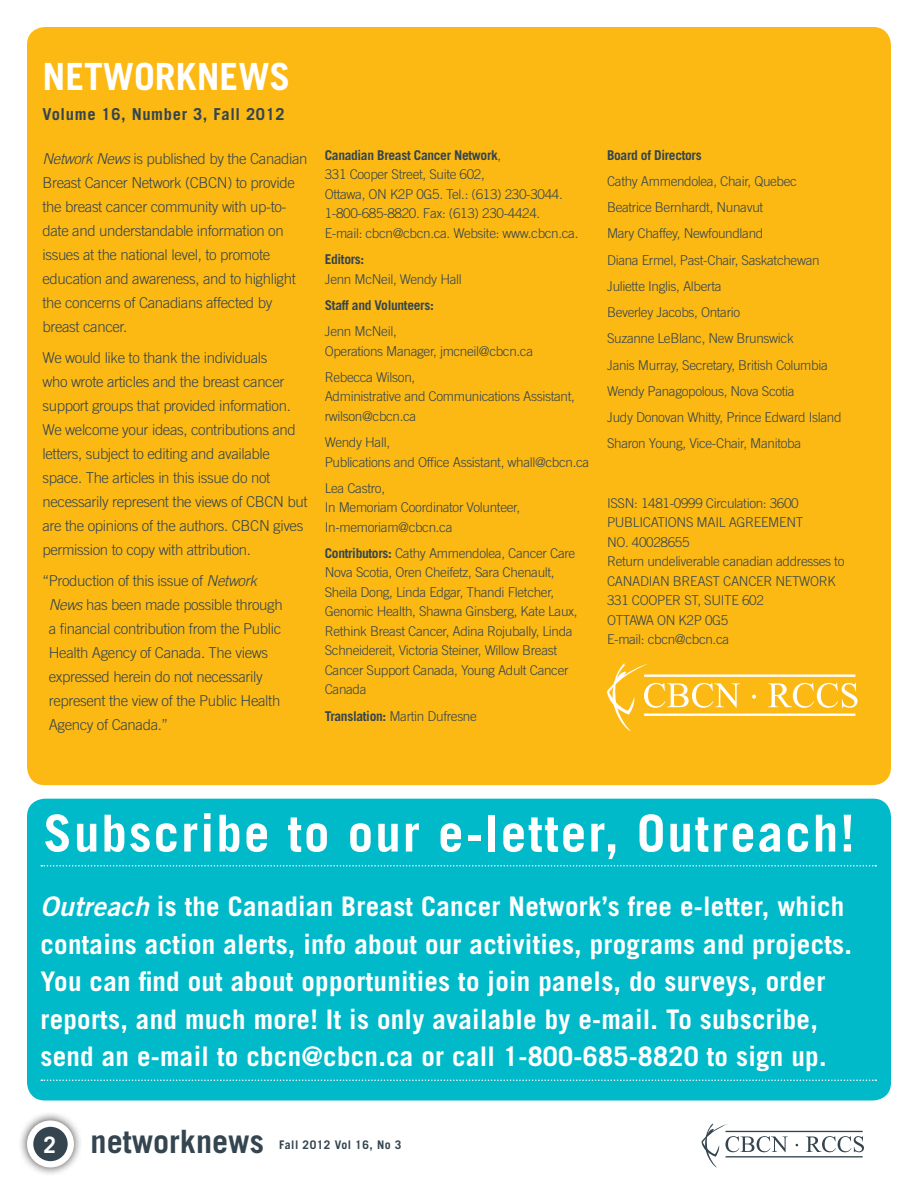
<style>
.page{position:relative;width:918px;height:1188px;background:#fff}
.page>*{position:absolute;margin:0;border:0;box-sizing:border-box;transform-origin:0 0}
.t1{font:700 51px "Trade Gothic";letter-spacing:.04em;color:#fff}
.t2{font:700 37.5px "Trade Gothic";color:#fff}
.t3{font:700 32.1px "Trade Gothic";color:#34454f}
.t4{font:700 32.1px "Trade Gothic";color:#fff}
.t5{font:700 27px/37.5px "Trade Gothic";letter-spacing:.01em;color:#fff}
.t6{font:700 22.65px "Trade Gothic";color:#fff}
.t7{font:700 16.5px "Trade Gothic";letter-spacing:.04em;color:#34454f}
.t8{font:300 15px/24px "Trade Gothic";letter-spacing:-.025em;color:#34454f}
.t9{font:300 13.5px/19.5px "Trade Gothic";letter-spacing:-.025em;color:#34454f}
.t10{font:700 13.5px "Trade Gothic";letter-spacing:-.025em;color:#34454f}
.t11{font:700 11.85px "Trade Gothic";letter-spacing:.04em;color:#34454f}
.s1{font-style:italic}
.s2{font-weight:700}
.s3{font-family:"Trade Gothic Bold Two";font-weight:400;font-style:italic}
</style>
<div class="page">
<hr style="left:726px;top:1131px;width:137px;height:1px;background:#34454f">
<hr style="left:726px;top:1156px;width:137px;height:1px;background:#34454f">
<svg style="left:806px;top:1136px;width:58px;height:16px"></svg>
<svg style="left:701px;top:1123px;width:87px;height:45px"></svg>
<div style="left:18px;top:1111px;width:66px;height:66px;background:#000;opacity:.75"></div>
<svg style="left:30px;top:1124px;width:41px;height:40px"></svg>
<div style="left:27px;top:1120px;width:47px;height:47px;border:6px solid #fff;border-radius:50%"></div>
<div style="left:27px;top:799px;width:864px;height:302px;background:#00bac9;border-radius:18px"></div>
<svg style="left:41px;top:865px;width:835px;height:2px"></svg>
<svg style="left:41px;top:1080px;width:835px;height:1px"></svg>
<div style="left:27px;top:27px;width:864px;height:758px;background:#fdb913;border-radius:18px"></div>
<hr style="left:644px;top:674px;width:211px;height:3px;background:#fff">
<hr style="left:644px;top:714px;width:211px;height:2px;background:#fff">
<svg style="left:752px;top:695px;width:4px;height:4px"></svg>
<svg style="left:768px;top:683px;width:90px;height:25px"></svg>
<svg style="left:607px;top:663px;width:133px;height:69px"></svg>
<h3 class="t4" style="left:54px;top:52px;width:181px">DEPARTMENT</h3>
<h2 class="t2" style="left:42px;top:54px;width:23px">networ</h2>
<h2 class="t2" style="left:176px;top:54px;width:45px">knews</h2>
<p class="t7" style="left:42px;top:104px;width:244px">Volume 16, Number 3, Fall 2012</p>
<p class="t8" style="left:42px;top:147px;width:267px"><span class="s1">Network News</span> is published by the Canadian Breast Cancer Network (CBCN) to provide the breast cancer community with up-to&shy;date and understandable information on issues at the national level, to promote education and awareness, and to highlight the concerns of Canadians affected by breast cancer.</p>
<p class="t8" style="left:42px;top:346px;width:267px">We would like to thank the individuals<br>who wrote articles and the breast cancer support groups that provided information.<br>We welcome your ideas, contributions and letters, subject to editing and available space. The articles in this issue do not necessarily represent the views of CBCN but are the opinions of the authors. CBCN gives permission to copy with attribution.</p>
<p class="t8" style="left:49px;top:568px;width:235px;text-indent:-6px">“Production of this issue of <span class="s1">Network News</span> has been made possible through a financial contribution from the Public Health Agency of Canada. The views expressed herein do not necessarily represent the view of the Public Health Agency of Canada.”</p>
<p class="t9" style="left:325px;top:145px;width:255px"><span class="s2">Canadian Breast Cancer Network</span>,<br>331 Cooper Street, Suite 602,<br>Ottawa, ON K2P 0G5. Tel.: (613) 230-3044.<br>1-800-685-8820. Fax: (613) 230-4424.<br>E-mail: cbcn@cbcn.ca. Website: www.cbcn.ca.</p>
<p class="t10" style="left:325px;top:251px;width:41px">Editors:</p>
<p class="t9" style="left:325px;top:269px;width:139px">Jenn McNeil, Wendy Hall</p>
<p class="t10" style="left:325px;top:297px;width:111px">Staff and Volunteers:</p>
<p class="t9" style="left:325px;top:321px;width:210px">Jenn McNeil,<br>Operations Manager, jmcneil@cbcn.ca</p>
<p class="t9" style="left:325px;top:367px;width:252px">Rebecca Wilson,<br>Administrative and Communications Assistant, rwilson@cbcn.ca</p>
<p class="t9" style="left:325px;top:432px;width:266px">Wendy Hall,<br>Publications and Office Assistant, whall@cbcn.ca</p>
<p class="t9" style="left:325px;top:478px;width:197px">Lea Castro,<br>In Memoriam Coordinator Volunteer,<br>In-memoriam@cbcn.ca</p>
<p class="t9" style="left:325px;top:543px;width:254px"><span class="s2">Contributors:</span> Cathy Ammendolea, Cancer Care Nova Scotia, Oren Cheifetz, Sara Chenault, Sheila Dong, Linda Edgar, Thandi Fletcher, Genomic Health, Shawna Ginsberg, Kate Laux, Rethink Breast Cancer, Adina Rojubally, Linda Schneidereit, Victoria Steiner, Willow Breast Cancer Support Canada, Young Adult Cancer Canada</p>
<p class="t9" style="left:325px;top:706px;width:154px"><span class="s2">Translation:</span> Martin Dufresne</p>
<p class="t10" style="left:607px;top:147px;width:96px">Board of Directors</p>
<p class="t9" style="left:607px;top:168px;width:236px;line-height:26.2px">Cathy Ammendolea, Chair, Quebec Beatrice Bernhardt, Nunavut<br>Mary Chaffey, Newfoundland<br>Diana Ermel, Past-Chair, Saskatchewan Juliette Inglis, Alberta<br>Beverley Jacobs, Ontario<br>Suzanne LeBlanc, New Brunswick<br>Janis Murray, Secretary, British Columbia Wendy Panagopolous, Nova Scotia<br>Judy Donovan Whitty, Prince Edward Island Sharon Young, Vice-Chair, Manitoba</p>
<p class="t9" style="left:607px;top:493px;width:239px">ISSN: 1481-0999 Circulation: 3600<br>PUBLICATIONS MAIL AGREEMENT<br>NO. 40028655<br>Return undeliverable canadian addresses to<br>CANADIAN BREAST CANCER NETWORK<br>331 COOPER ST, SUITE 602<br>OTTAWA ON K2P 0G5<br>E-mail: cbcn@cbcn.ca</p>
<h1 class="t1" style="left:44px;top:802px;width:813px">Subscribe to our e-letter, Outreach!</h1>
<p class="t5" style="left:40px;top:887px;width:813px"><span class="s3">Outreach</span> is the Canadian Breast Cancer Network’s free e-letter, which contains action alerts, info about our activities, programs and projects.<br>You can find out about opportunities to join panels, do surveys, order reports, and much more! It is only available by e-mail. To subscribe, send an e-mail to cbcn@cbcn.ca or call 1-800-685-8820 to sign up.</p>
<h3 class="t3" style="left:91px;top:1122px;width:175px">networknews</h3>
<h3 class="t6" style="left:43px;top:1131px;width:14px">2</h3>
<p class="t11" style="left:279px;top:1137px;width:124px">Fall 2012 Vol 16, No 3</p>
</div>
